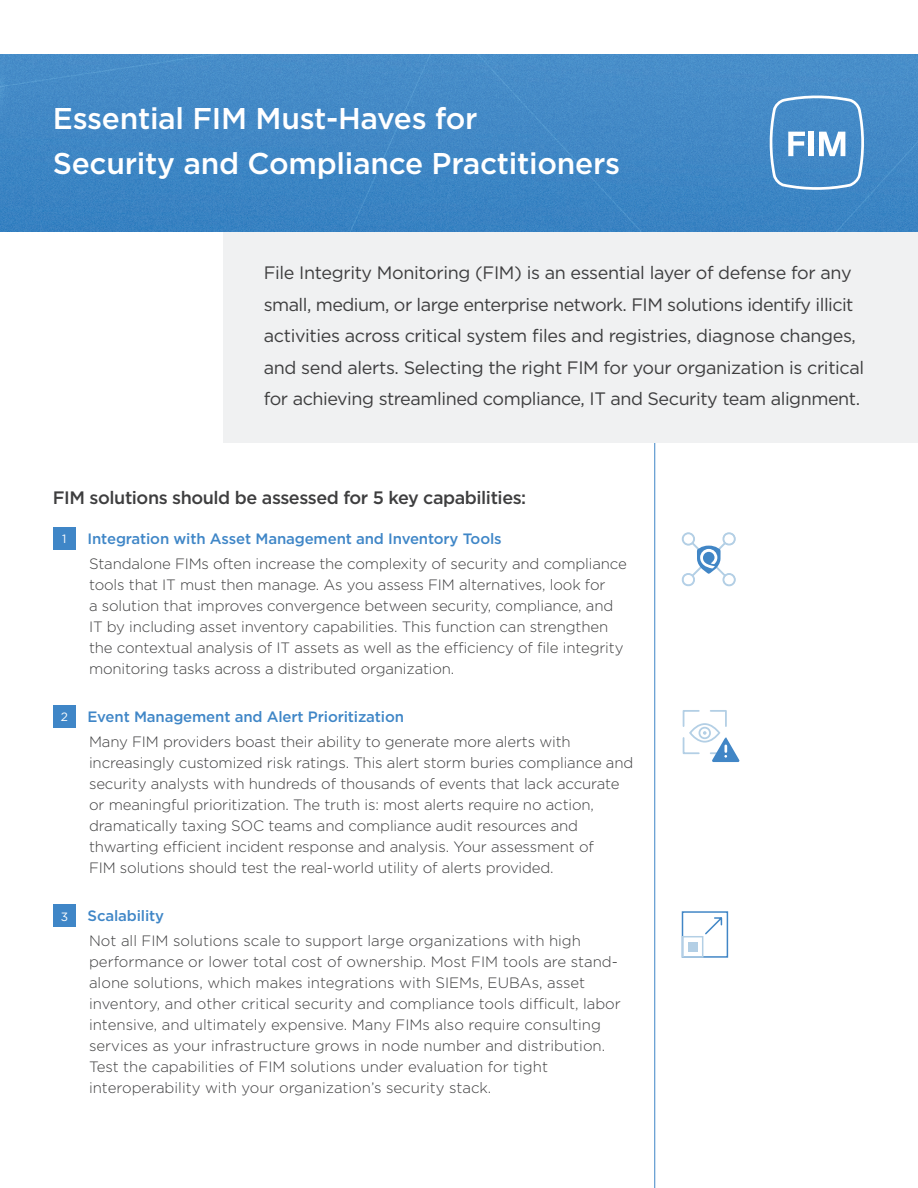
<style>
.page{position:relative;width:918px;height:1188px;background:#fff}
.page>*{position:absolute;margin:0;border:0;box-sizing:border-box;transform-origin:0 0}
.t1{font:500 30px/45px "Gotham";letter-spacing:-.01em;color:#fff}
.SS-Intro{font:18px/31.5px "Gotham";letter-spacing:-.02em;color:#3e3e3f}
.SS-Section_Header_2{font:500 18px "Gotham";letter-spacing:-.025em;color:#3e3e3f}
.SS-Bullet_Body_Inden{font:300 15px/21px "Gotham";letter-spacing:-.01em;color:#3e3e3f}
.SS-Bullet_Body_Inden-2{font:500 15px "Gotham";letter-spacing:-.01em;color:#3f86c7}
.SS-Bullet_Body_no_in{font:12px "Gotham";color:#fff}
</style>
<div class="page">
<hr style="left:654px;top:430px;width:1px;height:758px;background:#3f86c7">
<div style="left:224px;top:176px;width:694px;height:267px;background:#f0f1f2"></div>
<img style="left:0;top:54px;width:918px;height:177px">
<div style="left:53px;top:527px;width:23px;height:23px;background:#3f86c7"></div>
<div style="left:53px;top:705px;width:23px;height:23px;background:#3f86c7"></div>
<div style="left:53px;top:904px;width:23px;height:23px;background:#3f86c7"></div>
<svg style="left:682px;top:532px;width:54px;height:54px"></svg>
<svg style="left:683px;top:710px;width:56px;height:52px"></svg>
<div style="left:682px;top:911px;width:46px;height:47px;border:1px solid #4186c6"></div>
<div style="left:682px;top:936px;width:21px;height:22px;border:1px solid #b3cfe5"></div>
<div style="left:688px;top:942px;width:9px;height:10px;background:#b3cfe5"></div>
<svg style="left:705px;top:917px;width:18px;height:18px"></svg>
<svg style="left:770px;top:96px;width:94px;height:94px;background:#659ed0"></svg>
<p class="t1" style="left:53px;top:95px;width:569px">Essential FIM Must-Haves for<br>Security and Compliance Practitioners</p>
<p class="SS-Intro" style="left:264px;top:257px;width:602px">File Integrity Monitoring (FIM) is an essential layer of defense for any small, medium, or large enterprise network. FIM solutions identify illicit activities across critical system files and registries, diagnose changes, and send alerts. Selecting the right FIM for your organization is critical for achieving streamlined compliance, IT and Security team alignment.</p>
<p class="SS-Section_Header_2" style="left:53px;top:486px;width:475px">FIM solutions should be assessed for 5 key capabilities:</p>
<p class="SS-Bullet_Body_no_in" style="left:62px;top:531px;width:6px">1</p>
<p class="SS-Bullet_Body_Inden-2" style="left:88px;top:528px;width:416px">Integration with Asset Management and Inventory Tools</p>
<p class="SS-Bullet_Body_Inden" style="left:89px;top:553px;width:539px">Standalone FIMs often increase the complexity of security and compliance tools that IT must then manage. As you assess FIM alternatives, look for<br>a solution that improves convergence between security, compliance, and IT by including asset inventory capabilities. This function can strengthen the contextual analysis of IT assets as well as the efficiency of file integrity monitoring tasks across a distributed organization.</p>
<p class="SS-Bullet_Body_no_in" style="left:61px;top:709px;width:9px">2</p>
<p class="SS-Bullet_Body_Inden-2" style="left:88px;top:707px;width:318px">Event Management and Alert Prioritization</p>
<p class="SS-Bullet_Body_Inden" style="left:89px;top:731px;width:546px">Many FIM providers boast their ability to generate more alerts with increasingly customized risk ratings. This alert storm buries compliance and security analysts with hundreds of thousands of events that lack accurate or meaningful prioritization. The truth is: most alerts require no action, dramatically taxing SOC teams and compliance audit resources and thwarting efficient incident response and analysis. Your assessment of<br>FIM solutions should test the real-world utility of alerts provided.</p>
<p class="SS-Bullet_Body_no_in" style="left:61px;top:909px;width:9px">3</p>
<p class="SS-Bullet_Body_Inden-2" style="left:88px;top:906px;width:78px">Scalability</p>
<p class="SS-Bullet_Body_Inden" style="left:89px;top:930px;width:533px">Not all FIM solutions scale to support large organizations with high performance or lower total cost of ownership. Most FIM tools are stand&shy;alone solutions, which makes integrations with SIEMs, EUBAs, asset inventory, and other critical security and compliance tools difficult, labor intensive, and ultimately expensive. Many FIMs also require consulting services as your infrastructure grows in node number and distribution.<br>Test the capabilities of FIM solutions under evaluation for tight interoperability with your organization’s security stack.</p>
</div>
